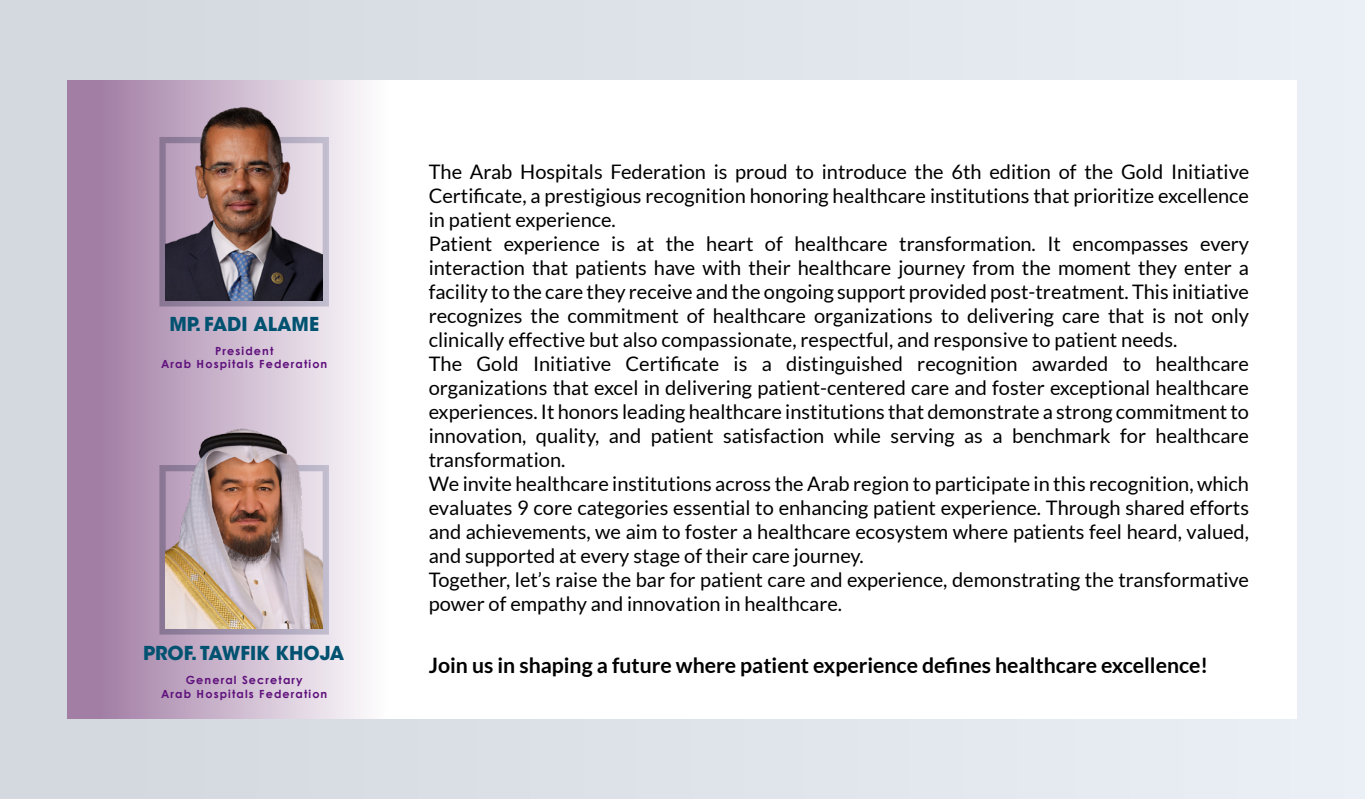
<style>
.page{position:relative;width:1365px;height:799px;background:#dee3e9}
.page>*{position:absolute;margin:0;border:0;box-sizing:border-box;transform-origin:0 0}
.t1{font:700 21.25px "Lato";color:#000}
.t2{font:20px/24px "Lato";color:#000}
.t3{font:700 19.12px "ITC Avant Garde Std";color:#005270}
.t4{font:700 11.25px/13.5px "Century Gothic";letter-spacing:.1em;color:#5f117c;text-align:center}
</style>
<div class="page">
<div style="left:68px;top:80px;width:1229px;height:639px;background:#fff"></div>
<div style="left:68px;top:80px;width:361px;height:639px;background:linear-gradient(to right,#9b749e,#fff)"></div>
<svg style="left:159px;top:137px;width:170px;height:169px;background:#9c91a9"></svg>
<img style="left:166px;top:96px;width:157px;height:204px">
<svg style="left:159px;top:465px;width:170px;height:169px;background:#a99cb1"></svg>
<img style="left:166px;top:424px;width:157px;height:204px">
<p class="t3" style="left:169px;top:311px;width:151px">MP. FADI ALAME</p>
<p class="t4" style="left:161px;top:343px;width:168px">President<br>Arab Hospitals Federation</p>
<p class="t3" style="left:143px;top:640px;width:203px">PROF. TAWFIK KHOJA</p>
<p class="t4" style="left:161px;top:673px;width:168px">General Secretary<br>Arab Hospitals Federation</p>
<p class="t2" style="left:429px;top:159px;width:822px">The Arab Hospitals Federation is proud to introduce the 6th edition of the Gold Initiative Certificate, a prestigious recognition honoring healthcare institutions that prioritize excellence in patient experience.<br>Patient experience is at the heart of healthcare transformation. It encompasses every interaction that patients have with their healthcare journey from the moment they enter a facility to the care they receive and the ongoing support provided post-treatment. This initiative recognizes the commitment of healthcare organizations to delivering care that is not only clinically effective but also compassionate, respectful, and responsive to patient needs.<br>The Gold Initiative Certificate is a distinguished recognition awarded to healthcare organizations that excel in delivering patient-centered care and foster exceptional healthcare experiences. It honors leading healthcare institutions that demonstrate a strong commitment to innovation, quality, and patient satisfaction while serving as a benchmark for healthcare transformation.<br>We invite healthcare institutions across the Arab region to participate in this recognition, which evaluates 9 core categories essential to enhancing patient experience. Through shared efforts and achievements, we aim to foster a healthcare ecosystem where patients feel heard, valued, and supported at every stage of their care journey.<br>Together, let’s raise the bar for patient care and experience, demonstrating the transformative power of empathy and innovation in healthcare.</p>
<p class="t1" style="left:429px;top:653px;width:781px">Join us in shaping a future where patient experience defines healthcare excellence!</p>
</div>
